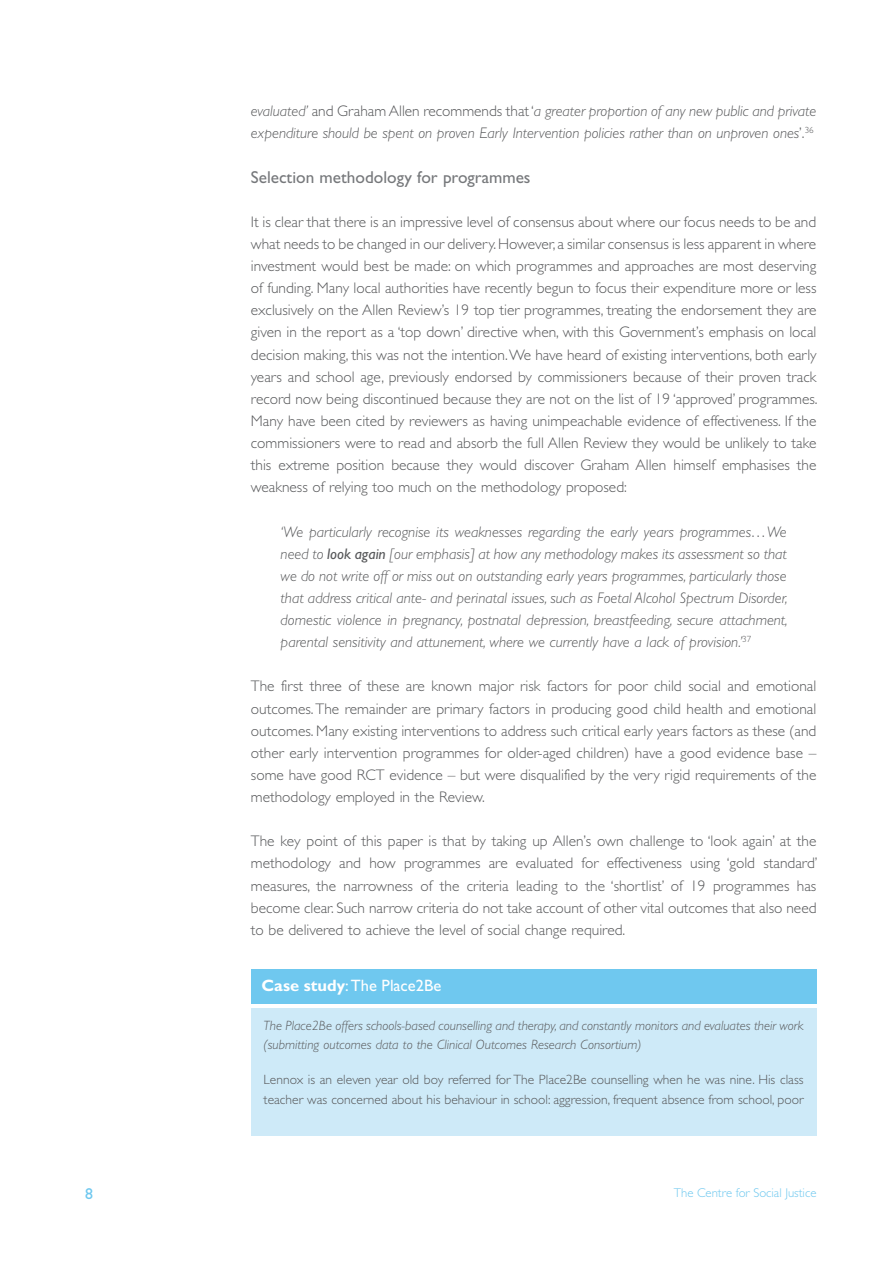
<style>
.page{position:relative;width:893px;height:1263px;background:#fff}
.page>*{position:absolute;margin:0;border:0;box-sizing:border-box;transform-origin:0 0}
.t1{font:17.25px "Gill Sans Std";color:#76787b}
.t2{font:16.5px "Gill Sans Std";color:#fff}
.t3{font:15.75px "Gill Sans Std";color:#6fc8ef}
.t4{font:300 15.3px/22.2px "Gill Sans Std";color:#57585a;text-align:justify}
.t5{font:italic 300 15.3px/22.2px "Gill Sans Std";color:#57585a}
.t6{font:300 13.5px/19.5px "Gill Sans Std";color:#57585a}
.t7{font:italic 300 13.5px/19.5px "Gill Sans Std";color:#57585a}
.t8{font:300 12.75px "Gill Sans Std";color:#6fc8ef}
.s1{font-style:normal}
.s2{font-weight:400}
.s3{font-weight:700}
</style>
<div class="page">
<div style="left:251px;top:1008px;width:565px;height:127px;background:#ceeaf8"></div>
<div style="left:251px;top:969px;width:565px;height:35px;background:#6fc8ef"></div>
<p class="t5" style="left:251px;top:100px;width:567px">evaluated’ <span class="s1">and Graham Allen recommends that ‘</span>a greater proportion of any new public and private expenditure should be spent on proven Early Intervention policies rather than on unproven ones<span class="s1">’.</span><sup>36</sup></p>
<p class="t1" style="left:251px;top:167px;width:281px">Selection methodology for programmes</p>
<p class="t4" style="left:251px;top:211px;width:568px">It is clear that there is an impressive level of consensus about where our focus needs to be and what needs to be changed in our delivery. However, a similar consensus is less apparent in where investment would best be made: on which programmes and approaches are most deserving of funding. Many local authorities have recently begun to focus their expenditure more or less exclusively on the Allen Review’s 19 top tier programmes, treating the endorsement they are given in the report as a ‘top down’ directive when, with this Government’s emphasis on local decision making, this was not the intention. We have heard of existing interventions, both early years and school age, previously endorsed by commissioners because of their proven track record now being discontinued because they are not on the list of 19 ‘approved’ programmes.<br>Many have been cited by reviewers as having unimpeachable evidence of effectiveness. If the commissioners were to read and absorb the full Allen Review they would be unlikely to take this extreme position because they would discover Graham Allen himself emphasises the weakness of relying too much on the methodology proposed:</p>
<p class="t5" style="left:281px;top:520px;width:509px;text-align:justify">‘We particularly recognise its weaknesses regarding the early years programmes…We need to <span class="s2">look again</span> [our emphasis] at how any methodology makes its assessment so that we do not write off or miss out on outstanding early years programmes, particularly those that address critical ante- and perinatal issues, such as Foetal Alcohol Spectrum Disorder, domestic violence in pregnancy, postnatal depression, breastfeeding, secure attachment, parental sensitivity and attunement, where we currently have a lack of provision.’<sup>37</sup></p>
<p class="t4" style="left:251px;top:675px;width:567px">The first three of these are known major risk factors for poor child social and emotional outcomes. The remainder are primary factors in producing good child health and emotional outcomes. Many existing interventions to address such critical early years factors as these (and other early intervention programmes for older-aged children) have a good evidence base – some have good RCT evidence – but were disqualified by the very rigid requirements of the methodology employed in the Review.</p>
<p class="t4" style="left:251px;top:830px;width:568px">The key point of this paper is that by taking up Allen’s own challenge to ‘look again’ at the methodology and how programmes are evaluated for effectiveness using ‘gold standard’ measures, the narrowness of the criteria leading to the ‘shortlist’ of 19 programmes has become clear. Such narrow criteria do not take account of other vital outcomes that also need to be delivered to achieve the level of social change required.</p>
<p class="t2" style="left:261px;top:976px;width:181px"><span class="s3">Case study</span>: The Place2Be</p>
<p class="t7" style="left:264px;top:1015px;width:542px">The Place2Be offers schools-based counselling and therapy, and constantly monitors and evaluates their work (submitting outcomes data to the Clinical Outcomes Research Consortium)</p>
<p class="t6" style="left:264px;top:1070px;width:541px">Lennox is an eleven year old boy referred for The Place2Be counselling when he was nine. His class teacher was concerned about his behaviour in school: aggression, frequent absence from school, poor</p>
<p class="t3" style="left:85px;top:1185px;width:9px">8</p>
<p class="t8" style="left:674px;top:1186px;width:144px">The Centre for Social Justice</p>
</div>
